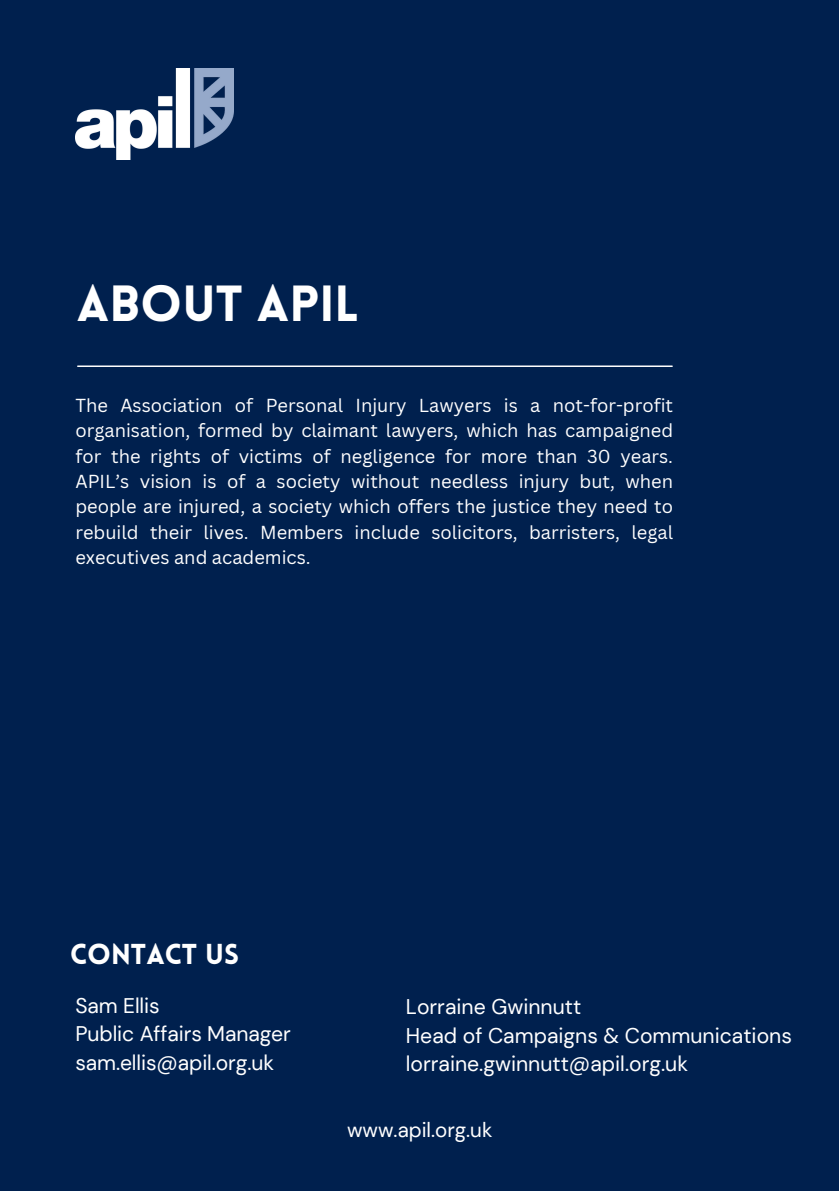
<style>
.page{position:relative;width:839px;height:1191px;background:#fff}
.page>*{position:absolute;margin:0;border:0;box-sizing:border-box;transform-origin:0 0}
.t1{font:900 49.6px "Lovelo";color:#fff}
.t2{font:900 28.2px "Lovelo";color:#fff}
.t3{font:21.2px "DM Sans";color:#fff}
.t4{font:20.6px "DM Sans";color:#fff}
.t5{font:18.4px/25.4px "Canva Sans";color:#fff;text-align:justify}
</style>
<div class="page">
<div style="left:0;top:0;width:838px;height:1191px;background:#00204e"></div>
<hr style="left:78px;top:365px;width:594px;height:2px;background:#fff">
<img style="left:75px;top:68px;width:158px;height:92px">
<p class="t1" style="left:77px;top:284px;width:283px">About APIL</p>
<p class="t5" style="left:75px;top:392px;width:599px">The Association of Personal Injury Lawyers is a not-for-profit organisation, formed by claimant lawyers, which has campaigned for the rights of victims of negligence for more than 30 years.<br>APIL’s vision is of a society without needless injury but, when people are injured, a society which offers the justice they need to rebuild their lives. Members include solicitors, barristers, legal executives and academics.</p>
<p class="t2" style="left:70px;top:943px;width:170px">CONTACT US</p>
<p class="t3" style="left:75px;top:992px;width:86px">Sam Ellis</p>
<p class="t3" style="left:75px;top:1020px;width:217px">Public Affairs Manager</p>
<p class="t3" style="left:75px;top:1049px;width:200px">sam.ellis@apil.org.uk</p>
<p class="t3" style="left:406px;top:993px;width:177px">Lorraine Gwinnutt</p>
<p class="t3" style="left:406px;top:1022px;width:387px">Head of Campaigns &amp; Communications</p>
<p class="t3" style="left:406px;top:1050px;width:283px">lorraine.gwinnutt@apil.org.uk</p>
<p class="t4" style="left:347px;top:1117px;width:147px">www.apil.org.uk</p>
</div>
